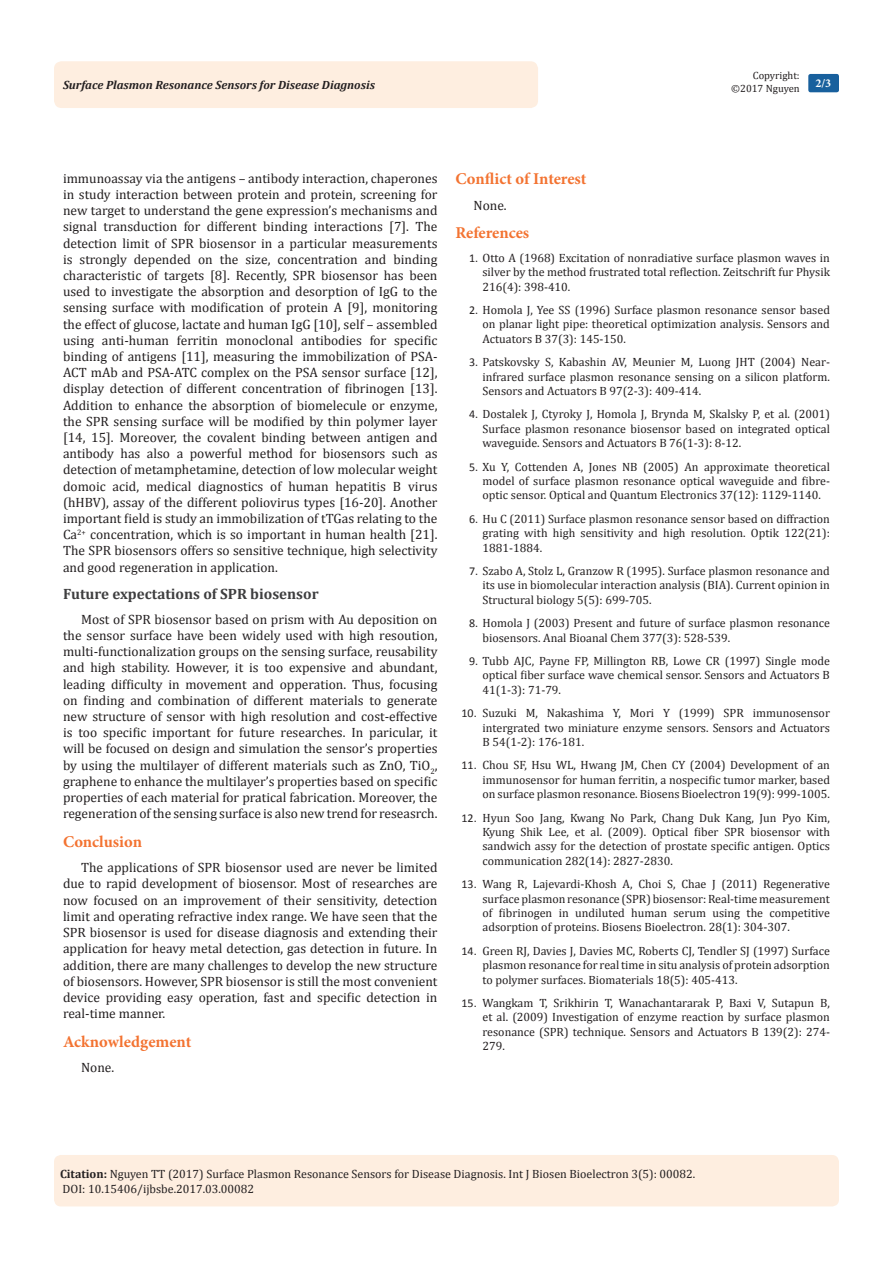
<style>
.page{position:relative;width:893px;height:1263px;background:#fff}
.page>*{position:absolute;margin:0;border:0;box-sizing:border-box;transform-origin:0 0}
.List_Paragraph{font:700 16.5px "Minion Pro";letter-spacing:-.005em;color:#f37331}
.List_Paragraph-2{font:700 15px "Cambria";color:#3e3e3f}
.t1{font:13.5px/16.2px "Cambria";color:#231f20;text-align:justify}
.Citation{font:12px/14.4px "Cambria";color:#231f20;text-align:justify}
.t2{font:italic 700 12px "Cambria";color:#231f20}
.t3{font:700 12px "Minion Pro";color:#fff}
.t4{font:10.5px/12.6px "Cambria";color:#231f20;text-align:right}
.s1{font-family:"Calibri"}
.s2{font-weight:700}
</style>
<div class="page">
<div style="left:54px;top:1155px;width:785px;height:51px;background:#feeee0;border-radius:7px"></div>
<div style="left:54px;top:61px;width:484px;height:47px;background:#feeee0;border-radius:8px"></div>
<div style="left:808px;top:74px;width:31px;height:18px;background:#18609d;border-radius:2px"></div>
<p class="t4" style="left:731px;top:69px;width:70px">Copyright: ©2017 Nguyen</p>
<p class="t2" style="left:63px;top:77px;width:314px">Surface Plasmon Resonance Sensors for Disease Diagnosis</p>
<p class="t3" style="left:815px;top:75px;width:17px">2/3</p>
<p class="t1" style="left:63px;top:170px;width:376px">immunoassay via the antigens – antibody interaction, chaperones in study interaction between protein and protein, screening for new target to understand the gene expression’s mechanisms and signal transduction for different binding interactions [7]. The detection limit of SPR biosensor in a particular measurements is strongly depended on the size, concentration and binding characteristic of targets [8]. Recently, SPR biosensor has been used to investigate the absorption and desorption of IgG to the sensing surface with modification of protein A [9], monitoring the effect of glucose, lactate and human IgG [10], self – assembled using anti-human ferritin monoclonal antibodies for specific binding of antigens [11], measuring the immobilization of PSA-ACT mAb and PSA-ATC complex on the PSA sensor surface [12], display detection of different concentration of fibrinogen [13].<br>Addition to enhance the absorption of biomelecule or enzyme, the SPR sensing surface will be modified by thin polymer layer [14, 15]. Moreover, the covalent binding between antigen and antibody has also a powerful method for biosensors such as detection of metamphetamine, detection of low molecular weight domoic acid, medical diagnostics of human hepatitis B virus (hHBV), assay of the different poliovirus types [16-20]. Another important field is study an immobilization of tTGas relating to the Ca<sup>2+</sup> concentration, which is so important in human health [21].<br>The SPR biosensors offers so sensitive technique, high selectivity and good regeneration in application.</p>
<p class="List_Paragraph-2" style="left:63px;top:583px;width:257px">Future expectations of SPR biosensor</p>
<p class="t1" style="left:63px;top:611px;width:376px;text-indent:18px">Most of SPR biosensor based on prism with Au deposition on the sensor surface have been widely used with high resoution, multi-functionalization groups on the sensing surface, reusability and high stability. However, it is too expensive and abundant, leading difficulty in movement and opperation. Thus, focusing on finding and combination of different materials to generate new structure of sensor with high resolution and cost-effective is too specific important for future researches. In paricular, it will be focused on design and simulation the sensor’s properties by using the multilayer of different materials such as ZnO, TiO<sub>2</sub>, graphene to enhance the multilayer’s properties based on specific properties of each material for pratical fabrication. Moreover, the regeneration of the sensing surface is also new trend for reseasrch.</p>
<p class="List_Paragraph" style="left:63px;top:830px;width:81px">Conclusion</p>
<p class="t1" style="left:63px;top:859px;width:376px;text-indent:18px">The applications of SPR biosensor used are never be limited due to rapid development of biosensor. Most of researches are now focused on an improvement of their sensitivity, detection limit and operating refractive index range. We have seen that the SPR biosensor is used for disease diagnosis and extending their application for heavy metal detection, gas detection in future. In addition, there are many challenges to develop the new structure of biosensors. However, SPR biosensor is still the most convenient device providing easy operation, fast and specific detection in real-time manner.</p>
<p class="List_Paragraph" style="left:63px;top:1030px;width:130px">Acknowledgement</p>
<p class="t1" style="left:81px;top:1059px;width:35px">None.</p>
<p class="List_Paragraph" style="left:455px;top:167px;width:132px">Conflict of Interest</p>
<p class="t1" style="left:473px;top:197px;width:35px">None.</p>
<p class="List_Paragraph" style="left:455px;top:221px;width:75px">References</p>
<p class="Citation" style="left:482px;top:250px;width:349px;text-indent:-14px"><span class="s1">1.</span> Otto A (1968) Excitation of nonradiative surface plasmon waves in silver by the method frustrated total reflection. Zeitschrift fur Physik 216(4): 398-410.</p>
<p class="Citation" style="left:482px;top:303px;width:349px;text-indent:-14px"><span class="s1">2.</span> Homola J, Yee SS (1996) Surface plasmon resonance sensor based on planar light pipe: theoretical optimization analysis. Sensors and Actuators B 37(3): 145-150.</p>
<p class="Citation" style="left:482px;top:355px;width:349px;text-indent:-14px"><span class="s1">3.</span> Patskovsky S, Kabashin AV, Meunier M, Luong JHT (2004) Near&shy;infrared surface plasmon resonance sensing on a silicon platform.<br>Sensors and Actuators B 97(2-3): 409-414.</p>
<p class="Citation" style="left:482px;top:407px;width:349px;text-indent:-14px"><span class="s1">4.</span> Dostalek J, Ctyroky J, Homola J, Brynda M, Skalsky P, et al. (2001)<br>Surface plasmon resonance biosensor based on integrated optical waveguide. Sensors and Actuators B 76(1-3): 8-12.</p>
<p class="Citation" style="left:482px;top:459px;width:349px;text-indent:-14px"><span class="s1">5.</span> Xu Y, Cottenden A, Jones NB (2005) An approximate theoretical model of surface plasmon resonance optical waveguide and fibre&shy;optic sensor. Optical and Quantum Electronics 37(12): 1129-1140.</p>
<p class="Citation" style="left:482px;top:511px;width:349px;text-indent:-14px"><span class="s1">6.</span> Hu C (2011) Surface plasmon resonance sensor based on diffraction grating with high sensitivity and high resolution. Optik 122(21):<br>1881-1884.</p>
<p class="Citation" style="left:482px;top:564px;width:349px;text-indent:-14px"><span class="s1">7.</span> Szabo A, Stolz L, Granzow R (1995). Surface plasmon resonance and its use in biomolecular interaction analysis (BIA). Current opinion in Structural biology 5(5): 699-705.</p>
<p class="Citation" style="left:482px;top:616px;width:349px;text-indent:-14px"><span class="s1">8.</span> Homola J (2003) Present and future of surface plasmon resonance biosensors. Anal Bioanal Chem 377(3): 528-539.</p>
<p class="Citation" style="left:482px;top:654px;width:349px;text-indent:-14px"><span class="s1">9.</span> Tubb AJC, Payne FP, Millington RB, Lowe CR (1997) Single mode optical fiber surface wave chemical sensor. Sensors and Actuators B 41(1-3): 71-79.</p>
<p class="Citation" style="left:482px;top:706px;width:349px;text-indent:-21px"><span class="s1">10.</span> Suzuki M, Nakashima Y, Mori Y (1999) SPR immunosensor intergrated two miniature enzyme sensors. Sensors and Actuators B 54(1-2): 176-181.</p>
<p class="Citation" style="left:482px;top:758px;width:349px;text-indent:-21px"><span class="s1">11.</span> Chou SF, Hsu WL, Hwang JM, Chen CY (2004) Development of an immunosensor for human ferritin, a nospecific tumor marker, based on surface plasmon resonance. Biosens Bioelectron 19(9): 999-1005.</p>
<p class="Citation" style="left:482px;top:810px;width:349px;text-indent:-21px"><span class="s1">12.</span> Hyun Soo Jang, Kwang No Park, Chang Duk Kang, Jun Pyo Kim, Kyung Shik Lee, et al. (2009). Optical fiber SPR biosensor with sandwich assy for the detection of prostate specific antigen. Optics communication 282(14): 2827-2830.</p>
<p class="Citation" style="left:482px;top:877px;width:349px;text-indent:-21px"><span class="s1">13.</span> Wang R, Lajevardi-Khosh A, Choi S, Chae J (2011) Regenerative surface plasmon resonance (SPR) biosensor: Real-time measurement of fibrinogen in undiluted human serum using the competitive adsorption of proteins. Biosens Bioelectron. 28(1): 304-307.</p>
<p class="Citation" style="left:482px;top:943px;width:349px;text-indent:-21px"><span class="s1">14.</span> Green RJ, Davies J, Davies MC, Roberts CJ, Tendler SJ (1997) Surface plasmon resonance for real time in situ analysis of protein adsorption to polymer surfaces. Biomaterials 18(5): 405-413.</p>
<p class="Citation" style="left:482px;top:996px;width:349px;text-indent:-21px"><span class="s1">15.</span> Wangkam T, Srikhirin T, Wanachantararak P, Baxi V, Sutapun B, et al. (2009) Investigation of enzyme reaction by surface plasmon resonance (SPR) technique. Sensors and Actuators B 139(2): 274- 279.</p>
<p class="Citation" style="left:60px;top:1167px;width:637px"><span class="s2">Citation:</span> Nguyen TT (2017) Surface Plasmon Resonance Sensors for Disease Diagnosis. Int J Biosen Bioelectron 3(5): 00082.</p>
<p class="Citation" style="left:63px;top:1181px;width:193px">DOI: 10.15406/ijbsbe.2017.03.00082</p>
</div>
